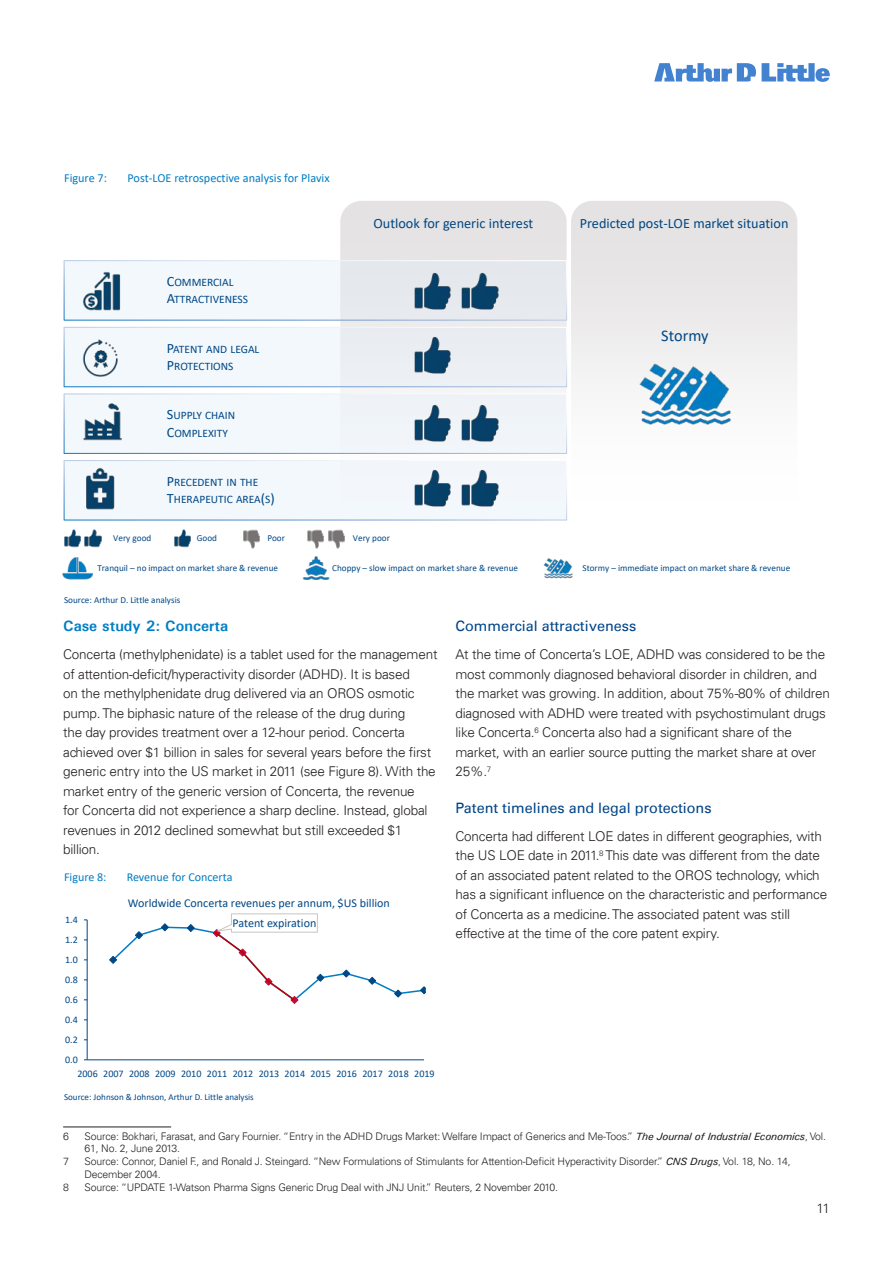
<style>
.page{position:relative;width:893px;height:1263px;background:#fff}
.page>*{position:absolute;margin:0;border:0;box-sizing:border-box;transform-origin:0 0}
.t1{font:16.35px "Calibri";color:#004785}
.t2{font:700 15px "Univers";color:#007ec4}
.t3{font:14.4px "Univers LT";color:#004487}
.t4{font:14.25px "Calibri";color:#004785}
.t5{font:300 13.5px/19.5px "Univers LT";letter-spacing:-.015em;color:#241f1f}
.t6{font:12.15px "Calibri";color:#007cc3}
.t7{font:12px "Calibri";color:#004785}
.t8{font:12px "Calibri";color:#007cc3}
.t9{font:11.4px/17.1px "Calibri";color:#004785}
.t10{font:300 10.5px/12.8px "Univers LT";letter-spacing:-.015em;color:#241f1f}
.t11{font:10.05px "Calibri";color:#004785}
.t12{font:9.15px "Calibri";color:#004785}
.t13{font:9px "Calibri";color:#004785}
.s1{font-size:14.25px}
.s2{font-family:"Univers";font-weight:400;font-style:italic}
</style>
<div class="page">
<svg style="left:654px;top:63px;width:176px;height:19px"></svg>
<hr style="left:63px;top:1127px;width:108px;height:1px;background:#241f1f">
<div style="left:340px;top:201px;width:227px;height:187px;background:#e5e3e3"></div>
<svg style="left:571px;top:201px;width:226px;height:183px;background:#e9e7e7"></svg>
<svg style="left:64px;top:260px;width:503px;height:61px"></svg>
<svg style="left:64px;top:327px;width:503px;height:60px"></svg>
<div style="left:64px;top:393px;width:503px;height:61px;background:#f3f8fc"></div>
<div style="left:64px;top:460px;width:503px;height:60px;background:#f3f8fc"></div>
<img style="left:414px;top:270px;width:37px;height:41px">
<img style="left:462px;top:270px;width:36px;height:41px">
<img style="left:414px;top:403px;width:37px;height:41px">
<img style="left:462px;top:403px;width:36px;height:41px">
<img style="left:414px;top:468px;width:37px;height:41px">
<img style="left:462px;top:468px;width:36px;height:41px">
<img style="left:414px;top:335px;width:37px;height:41px">
<img style="left:83px;top:340px;width:36px;height:36px">
<img style="left:78px;top:266px;width:47px;height:50px">
<img style="left:82px;top:402px;width:41px;height:42px">
<img style="left:82px;top:468px;width:37px;height:42px">
<img style="left:629px;top:345px;width:112px;height:80px">
<img style="left:64px;top:529px;width:16px;height:18px">
<img style="left:85px;top:529px;width:16px;height:18px">
<img style="left:174px;top:529px;width:16px;height:18px">
<img style="left:243px;top:530px;width:17px;height:19px">
<img style="left:307px;top:530px;width:16px;height:19px">
<img style="left:328px;top:530px;width:17px;height:19px">
<img style="left:63px;top:557px;width:30px;height:23px">
<img style="left:543px;top:558px;width:30px;height:21px">
<img style="left:303px;top:557px;width:26px;height:22px">
<hr style="left:87px;top:920px;width:1px;height:140px;background:#004785">
<hr style="left:87px;top:1059px;width:337px;height:1px;background:#004785">
<svg style="left:109px;top:913px;width:317px;height:91px"></svg>
<p class="t6" style="left:64px;top:169px;width:44px">Figure 7:</p>
<p class="t6" style="left:128px;top:169px;width:204px">Post-LOE retrospective analysis for Plavix</p>
<p class="t9" style="left:167px;top:273px;width:83px"><span class="s1">C</span>OMMERCIAL<br><span class="s1">A</span>TTRACTIVENESS</p>
<p class="t9" style="left:167px;top:340px;width:94px"><span class="s1">P</span>ATENT AND LEGAL<br><span class="s1">P</span>ROTECTIONS</p>
<p class="t9" style="left:167px;top:407px;width:70px"><span class="s1">S</span>UPPLY CHAIN<br><span class="s1">C</span>OMPLEXITY</p>
<p class="t9" style="left:167px;top:473px;width:109px"><span class="s1">P</span>RECEDENT IN THE<br><span class="s1">T</span>HERAPEUTIC AREA<span class="s1">(</span>S<span class="s1">)</span></p>
<p class="t4" style="left:374px;top:213px;width:161px">Outlook for generic interest</p>
<p class="t4" style="left:580px;top:213px;width:210px">Predicted post-LOE market situation</p>
<p class="t1" style="left:661px;top:324px;width:49px">Stormy</p>
<p class="t12" style="left:113px;top:532px;width:40px">Very good</p>
<p class="t12" style="left:197px;top:532px;width:22px">Good</p>
<p class="t12" style="left:267px;top:532px;width:19px">Poor</p>
<p class="t12" style="left:353px;top:532px;width:38px">Very poor</p>
<p class="t12" style="left:97px;top:561px;width:182px">Tranquil – no impact on market share &amp; revenue</p>
<p class="t12" style="left:332px;top:561px;width:187px">Choppy – slow impact on market share &amp; revenue</p>
<p class="t12" style="left:582px;top:561px;width:209px">Stormy – immediate impact on market share &amp; revenue</p>
<p class="t12" style="left:64px;top:593px;width:118px">Source: Arthur D. Little analysis</p>
<p class="t2" style="left:63px;top:617px;width:166px">Case study 2: Concerta</p>
<p class="t5" style="left:63px;top:645px;width:376px">Concerta (methylphenidate) is a tablet used for the management of attention-deficit/hyperactivity disorder (ADHD). It is based<br>on the methylphenidate drug delivered via an OROS osmotic pump. The biphasic nature of the release of the drug during<br>the day provides treatment over a 12-hour period. Concerta achieved over $1 billion in sales for several years before the first generic entry into the US market in 2011 (see Figure 8). With the market entry of the generic version of Concerta, the revenue<br>for Concerta did not experience a sharp decline. Instead, global revenues in 2012 declined somewhat but still exceeded $1 billion.</p>
<p class="t8" style="left:64px;top:868px;width:44px">Figure 8:</p>
<p class="t8" style="left:127px;top:868px;width:107px">Revenue for Concerta</p>
<p class="t7" style="left:128px;top:895px;width:264px">Worldwide Concerta revenues per annum, $US billion</p>
<p class="t11" style="left:65px;top:912px;width:14px">1.4</p>
<p class="t7" style="left:232px;top:915px;width:85px">Patent expiration</p>
<p class="t11" style="left:65px;top:932px;width:14px">1.2</p>
<p class="t11" style="left:65px;top:952px;width:14px">1.0</p>
<p class="t11" style="left:65px;top:972px;width:14px">0.8</p>
<p class="t11" style="left:65px;top:992px;width:14px">0.6</p>
<p class="t11" style="left:65px;top:1012px;width:14px">0.4</p>
<p class="t11" style="left:65px;top:1032px;width:14px">0.2</p>
<p class="t11" style="left:65px;top:1052px;width:14px">0.0</p>
<p class="t11" style="left:77px;top:1066px;width:359px">2006 2007 2008 2009 2010 2011 2012 2013 2014 2015 2016 2017 2018 2019</p>
<p class="t13" style="left:64px;top:1091px;width:191px">Source: Johnson &amp; Johnson, Arthur D. Little analysis</p>
<p class="t3" style="left:455px;top:617px;width:182px">Commercial attractiveness</p>
<p class="t5" style="left:455px;top:645px;width:376px">At the time of Concerta’s LOE, ADHD was considered to be the most commonly diagnosed behavioral disorder in children, and the market was growing. In addition, about 75%-80% of children diagnosed with ADHD were treated with psychostimulant drugs like Concerta.<sup>6</sup> Concerta also had a significant share of the market, with an earlier source putting the market share at over 25%.<sup>7</sup></p>
<p class="t3" style="left:455px;top:799px;width:258px">Patent timelines and legal protections</p>
<p class="t5" style="left:455px;top:826px;width:373px">Concerta had different LOE dates in different geographies, with the US LOE date in 2011.<sup>8</sup> This date was different from the date of an associated patent related to the OROS technology, which has a significant influence on the characteristic and performance of Concerta as a medicine. The associated patent was still effective at the time of the core patent expiry.</p>
<p class="t10" style="left:63px;top:1129px;width:7px">6</p>
<p class="t10" style="left:84px;top:1129px;width:743px">Source: Bokhari, Farasat, and Gary Fournier. “Entry in the ADHD Drugs Market: Welfare Impact of Generics and Me-Toos.” <span class="s2">The Journal of Industrial Economics</span>, Vol.<br>61, No. 2, June 2013.</p>
<p class="t10" style="left:63px;top:1155px;width:7px">7</p>
<p class="t10" style="left:84px;top:1155px;width:708px">Source: Connor, Daniel F., and Ronald J. Steingard. “New Formulations of Stimulants for Attention-Deficit Hyperactivity Disorder.” <span class="s2">CNS Drugs</span>, Vol. 18, No. 14,<br>December 2004.</p>
<p class="t10" style="left:63px;top:1180px;width:7px">8</p>
<p class="t10" style="left:84px;top:1180px;width:475px">Source: “UPDATE 1-Watson Pharma Signs Generic Drug Deal with JNJ Unit.” Reuters, 2 November 2010.</p>
<p class="t5" style="left:817px;top:1198px;width:15px">11</p>
</div>
